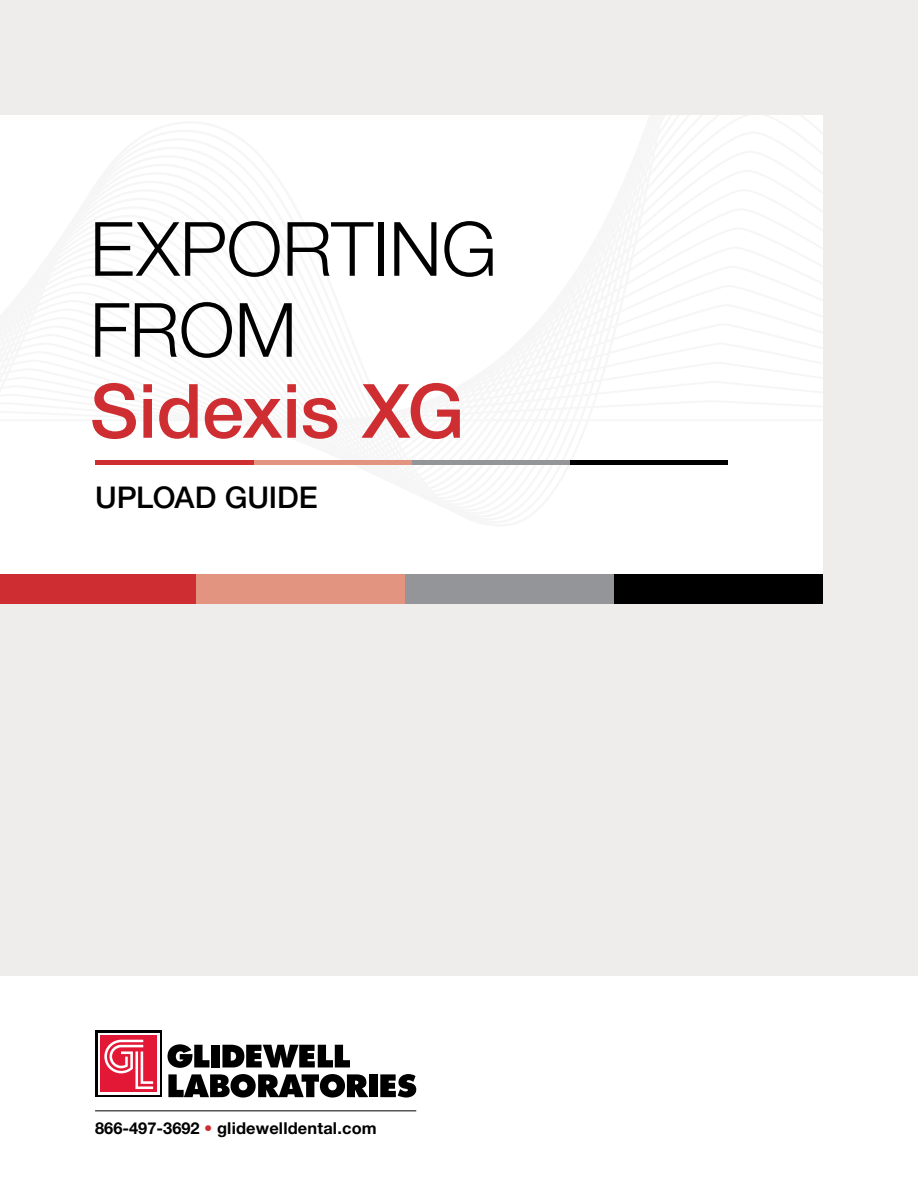
<style>
.page{position:relative;width:918px;height:1188px;background:#fff}
.page>*{position:absolute;margin:0;border:0;box-sizing:border-box;transform-origin:0 0}
.t1{font:300 75px/81px "Helvetica Neue LT Std";letter-spacing:-.005em;color:#000}
.t2{font:500 75px "Helvetica Neue LT Std";letter-spacing:-.005em;color:#ce2e31}
.t3{font:500 30px "Helvetica Neue LT Std";letter-spacing:-.005em;color:#000}
.t4{font:700 16.35px "Helvetica Neue LT Std";letter-spacing:.01em;color:#000}
.s1{color:#ce2e31}
</style>
<div class="page">
<div style="left:0;top:0;width:918px;height:976px;background:#eeedec"></div>
<svg style="left:168px;top:1044px;width:41px;height:24px"></svg>
<div style="left:211px;top:1045px;width:9px;height:22px;background:#000"></div>
<svg style="left:222px;top:1045px;width:128px;height:22px"></svg>
<svg style="left:168px;top:1074px;width:200px;height:24px"></svg>
<div style="left:369px;top:1074px;width:9px;height:23px;background:#000"></div>
<svg style="left:380px;top:1074px;width:36px;height:24px"></svg>
<div style="left:94px;top:1030px;width:69px;height:68px;background:#000"></div>
<div style="left:96px;top:1031px;width:66px;height:66px;background:linear-gradient(to right,#000,#000)"></div>
<svg style="left:98px;top:1033px;width:61px;height:62px"></svg>
<div style="left:101px;top:1036px;width:56px;height:56px;background:#e31837"></div>
<svg style="left:104px;top:1040px;width:49px;height:49px"></svg>
<hr style="left:95px;top:1111px;width:321px;height:1px;background:#000">
<svg style="left:0;top:116px;width:823px;height:458px;fill:#fff"></svg>
<hr style="left:569px;top:460px;width:158px;height:4px;background:#000">
<hr style="left:411px;top:460px;width:158px;height:4px;background:#939598">
<hr style="left:253px;top:460px;width:158px;height:4px;background:#e29480">
<hr style="left:95px;top:460px;width:158px;height:4px;background:#ce2e31">
<div style="left:614px;top:574px;width:209px;height:30px;background:#000"></div>
<div style="left:405px;top:574px;width:209px;height:30px;background:#939598"></div>
<div style="left:196px;top:574px;width:209px;height:30px;background:#e29480"></div>
<div style="left:0;top:574px;width:196px;height:30px;background:#ce2e31"></div>
<h1 class="t1" style="left:90px;top:207px;width:409px">EXPORTING<br>FROM</h1>
<h1 class="t2" style="left:90px;top:366px;width:376px">Sidexis XG</h1>
<h2 class="t3" style="left:95px;top:480px;width:224px">UPLOAD GUIDE</h2>
<p class="t4" style="left:95px;top:1118px;width:283px">866-497-3692 <span class="s1">•</span> glidewelldental.com</p>
</div>
